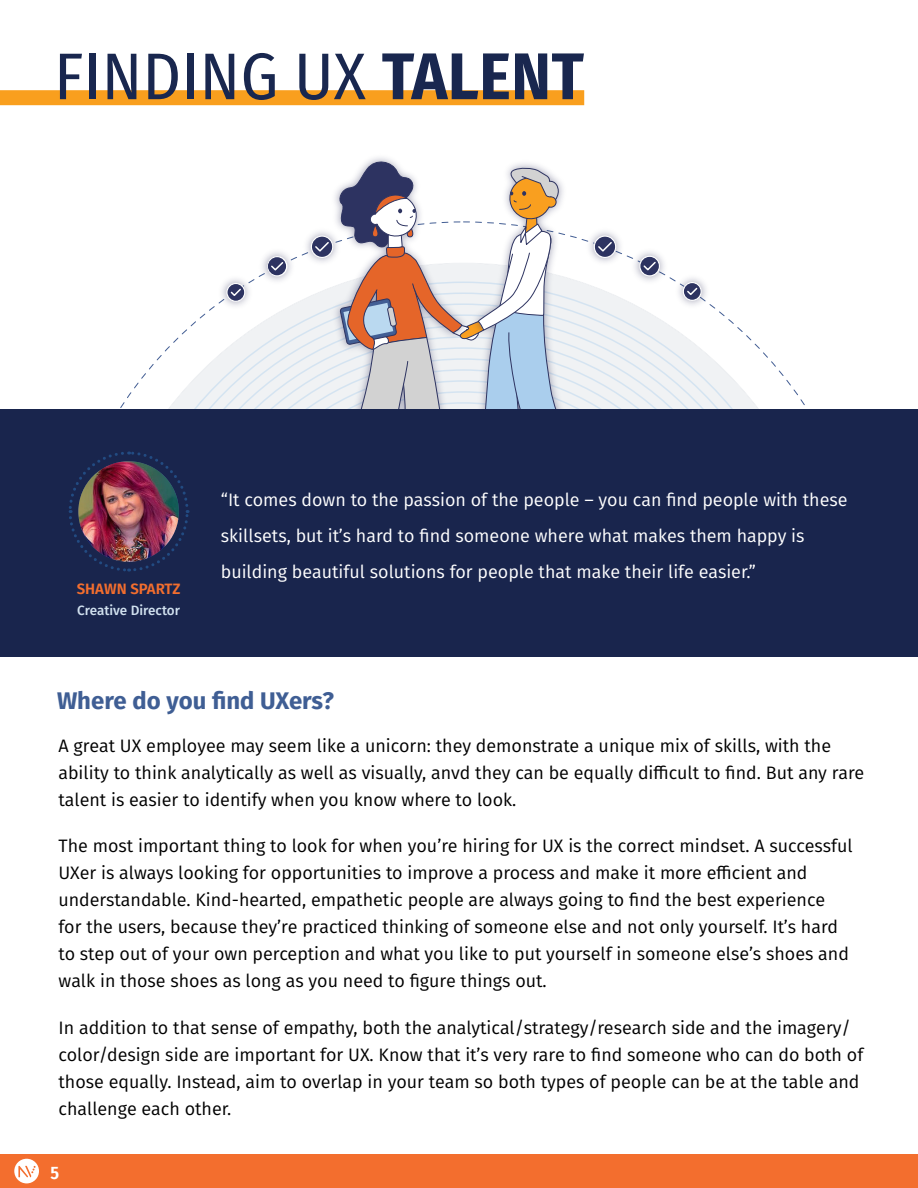
<style>
.page{position:relative;width:918px;height:1188px;background:#fff}
.page>*{position:absolute;margin:0;border:0;box-sizing:border-box;transform-origin:0 0}
.t1{font:66px "Fira Sans Condensed";letter-spacing:.01em;color:#19274f}
.header_2{font:700 24px "Fira Sans";color:#3f5e94}
.body{font:18px/27px "Fira Sans";color:#000}
.dark_body{font:18px/36px "Fira Sans";color:#fff}
.t2{font:600 18px "Fira Sans Condensed";color:#fff}
.t3{font:600 15px "Fira Sans";color:#f36e2e}
.t4{font:500 13.5px "Fira Sans";color:#d1e1ef}
.s1{font-weight:700}
</style>
<div class="page">
<div style="left:1px;top:1155px;width:917px;height:33px;background:#f36e2e"></div>
<svg style="left:14px;top:1159px;width:25px;height:24px"></svg>
<svg style="left:115px;top:316px;width:697px;height:94px"></svg>
<svg style="left:202px;top:157px;width:523px;height:253px"></svg>
<div style="left:0;top:410px;width:918px;height:247px;background:#19254d"></div>
<div style="left:0;top:90px;width:584px;height:15px;background:#f99f1e"></div>
<svg style="left:68px;top:451px;width:122px;height:121px"></svg>
<img style="left:78px;top:461px;width:101px;height:101px;border-radius:50px">
<p class="t1" style="left:54px;top:26px;width:531px">FINDING UX <span class="s1">TALENT</span></p>
<p class="t3" style="left:77px;top:577px;width:105px">SHAWN SPARTZ</p>
<p class="t4" style="left:77px;top:600px;width:104px">Creative Director</p>
<p class="dark_body" style="left:221px;top:481px;width:628px">“It comes down to the passion of the people – you can find people with these skillsets, but it’s hard to find someone where what makes them happy is building beautiful solutions for people that make their life easier.”</p>
<p class="header_2" style="left:57px;top:681px;width:278px">Where do you find UXers?</p>
<p class="body" style="left:58px;top:731px;width:807px">A great UX employee may seem like a unicorn: they demonstrate a unique mix of skills, with the ability to think analytically as well as visually, anvd they can be equally difficult to find. But any rare talent is easier to identify when you know where to look.</p>
<p class="body" style="left:58px;top:832px;width:796px">The most important thing to look for when you’re hiring for UX is the correct mindset. A successful UXer is always looking for opportunities to improve a process and make it more efficient and understandable. Kind-hearted, empathetic people are always going to find the best experience<br>for the users, because they’re practiced thinking of someone else and not only yourself. It’s hard to step out of your own perception and what you like to put yourself in someone else’s shoes and walk in those shoes as long as you need to figure things out.</p>
<p class="body" style="left:58px;top:1013px;width:806px">In addition to that sense of empathy, both the analytical/strategy/research side and the imagery/ color/design side are important for UX. Know that it’s very rare to find someone who can do both of those equally. Instead, aim to overlap in your team so both types of people can be at the table and challenge each other.</p>
<p class="t2" style="left:50px;top:1158px;width:10px">5</p>
</div>
